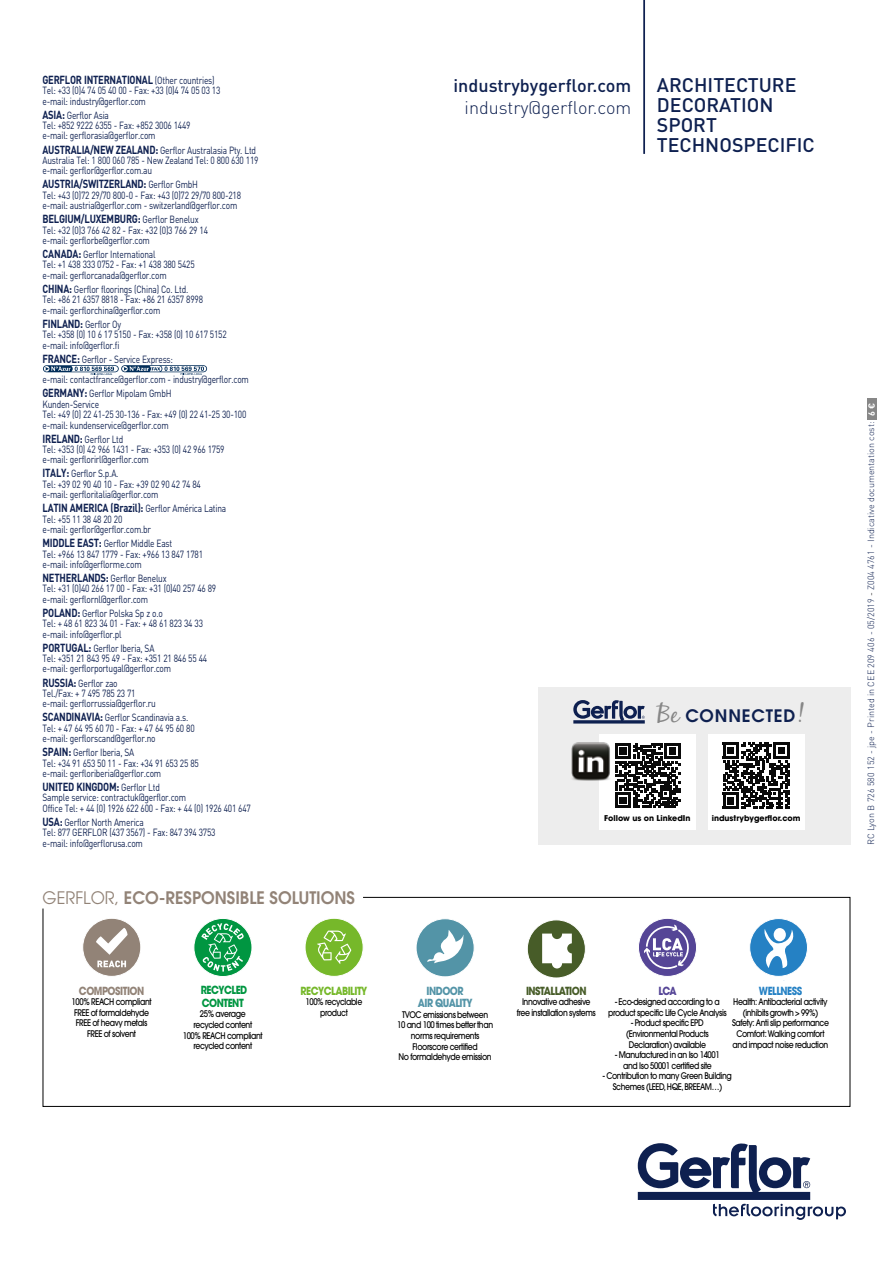
<style>
.page{position:relative;width:893px;height:1263px;background:#fff}
.page>*{position:absolute;margin:0;border:0;box-sizing:border-box;transform-origin:0 0}
.t1{font:500 19.5px/19.8px "DIN Pro";color:#0e2050}
.t2{font:500 18px "DIN";color:#0e2050}
.t3{font:300 18px "DIN";color:#0e2050}
.t4{font:600 17.1px "Avant Garde";color:#928377;scale:.95 1}
.t5{font:600 17.1px "Avant Garde";letter-spacing:.05em;color:#0e2050}
.t6{font:700 11.55px "DIN Pro";letter-spacing:-.025em;color:#0e2050;scale:.81 1}
.t7{font:700 11.1px/12.8px "Avant Garde";letter-spacing:-.05em;color:#5394a7;text-align:center;scale:.85 1}
.t8{font:700 11.1px/12.8px "ITC Avant Garde Std";letter-spacing:-.05em;color:#009641;scale:.85 1}
.t9{font:700 11.1px "Avant Garde";letter-spacing:-.05em;color:#76b82a;scale:.85 1}
.t10{font:700 11.1px "ITC Avant Garde Std";letter-spacing:-.05em;color:#475c28;scale:.85 1}
.t11{font:700 11.1px "Avant Garde";letter-spacing:-.05em;color:#928377;scale:.85 1}
.t12{font:700 11.1px "Avant Garde";letter-spacing:-.05em;color:#2581c4;scale:.85 1}
.t13{font:700 11.1px "Avant Garde";color:#554596;scale:.85 1}
.t14{font:10.35px/10.4px "DIN Pro";letter-spacing:-.025em;color:#0e2050;scale:.81 1}
.t15{font:500 9.15px/10.6px "Avant Garde";letter-spacing:-.05em;color:#000;text-align:center;scale:.85 1}
.t16{font:300 9px "DIN Pro";color:#0e2050}
.t17{font:700 7.95px "Avant Garde";color:#000}
.s1{font-weight:400;font-size:10.35px}
.s2{font-weight:700;font-size:11.55px}
.s3{font-weight:400}
.s4{font-family:"Black Jack";font-weight:400;font-size:25.65px;color:#878787}
.s5{color:#000}
</style>
<div class="page">
<svg style="left:42px;top:896px;width:809px;height:211px"></svg>
<div style="left:527px;top:919px;width:59px;height:59px;background:#475c28;border:1px solid #fff;border-radius:50%"></div>
<svg style="left:542px;top:933px;width:30px;height:35px"></svg>
<svg style="left:638px;top:918px;width:59px;height:59px"></svg>
<svg style="left:644px;top:924px;width:48px;height:46px"></svg>
<div style="left:749px;top:918px;width:59px;height:59px;background:#2581c4;border:1px solid #fff;border-radius:50%"></div>
<svg style="left:764px;top:929px;width:30px;height:39px"></svg>
<div style="left:774px;top:928px;width:12px;height:13px;background:#fff;border-radius:50%"></div>
<div style="left:305px;top:918px;width:59px;height:59px;background:#76b82a;border:1px solid #fff;border-radius:50%"></div>
<svg style="left:317px;top:930px;width:34px;height:34px"></svg>
<div style="left:416px;top:918px;width:59px;height:59px;background:#5394a7;border:1px solid #fff;border-radius:50%"></div>
<svg style="left:427px;top:930px;width:37px;height:33px"></svg>
<svg style="left:638px;top:1143px;width:208px;height:77px"></svg>
<hr style="left:643px;top:0;width:2px;height:154px;background:#0e2050">
<div style="left:867px;top:398px;width:9px;height:22px;background:#878787"></div>
<div style="left:538px;top:687px;width:312px;height:158px;background:#ededed"></div>
<svg style="left:573px;top:700px;width:72px;height:23px"></svg>
<div style="left:708px;top:734px;width:96px;height:95px;background:#fff"></div>
<svg style="left:723px;top:742px;width:66px;height:67px"></svg>
<div style="left:599px;top:734px;width:97px;height:95px;background:#fff"></div>
<svg style="left:680px;top:743px;width:1px;height:59px"></svg>
<svg style="left:615px;top:743px;width:65px;height:65px"></svg>
<img style="left:571px;top:742px;width:39px;height:39px">
<svg style="left:44px;top:365px;width:163px;height:10px"></svg>
<p class="t6" style="left:43px;top:72px;width:214px">GERFLOR INTERNATIONAL <span class="s1">(Other countries)</span></p>
<p class="t14" style="left:43px;top:85px;width:221px">Tel: +33 (0)4 74 05 40 00 - Fax: +33 (0)4 74 05 03 13 e-mail: industry@gerflor.com</p>
<p class="t14" style="left:43px;top:109px;width:184px"><span class="s2">ASIA:</span> Gerflor Asia<br>Tel: +852 9222 6355 - Fax: +852 3006 1449 e-mail: gerflorasia@gerflor.com</p>
<p class="t14" style="left:43px;top:144px;width:268px"><span class="s2">AUSTRALIA/NEW ZEALAND:</span> Gerflor Australasia Pty. Ltd<br>Australia Tel: 1 800 060 785 - New Zealand Tel: 0 800 630 119 e-mail: gerflor@gerflor.com.au</p>
<p class="t6" style="left:43px;top:176px;width:193px">AUSTRIA/SWITZERLAND: <span class="s1">Gerflor GmbH</span></p>
<p class="t14" style="left:43px;top:189px;width:247px">Tel: +43 (0)72 29/70 800-0 - Fax: +43 (0)72 29/70 800-218 e-mail: austria@gerflor.com - switzerland@gerflor.com</p>
<p class="t6" style="left:43px;top:211px;width:194px">BELGIUM/LUXEMBURG: <span class="s1">Gerflor Benelux</span></p>
<p class="t14" style="left:43px;top:224px;width:206px">Tel: +32 (0)3 766 42 82 - Fax: +32 (0)3 766 29 14 e-mail: gerflorbe@gerflor.com</p>
<p class="t14" style="left:43px;top:249px;width:189px"><span class="s2">CANADA:</span> Gerflor International<br>Tel: +1 438 333 0752 - Fax: +1 438 380 5425 e-mail: gerflorcanada@gerflor.com</p>
<p class="t14" style="left:43px;top:284px;width:200px"><span class="s2">CHINA:</span> Gerflor floorings (China) Co. Ltd.<br>Tel: +86 21 6357 8818 - Fax: +86 21 6357 8998 e-mail: gerflorchina@gerflor.com</p>
<p class="t14" style="left:43px;top:318px;width:229px"><span class="s2">FINLAND:</span> Gerflor Oy<br>Tel: +358 (0) 10 6 17 5150 - Fax: +358 (0) 10 617 5152 e-mail: info@gerflor.fi</p>
<p class="t14" style="left:43px;top:348px;width:256px;line-height:20.9px"><span class="s2">FRANCE:</span> Gerflor - Service Express:<br>e-mail: contactfrance@gerflor.com - industry@gerflor.com</p>
<p class="t14" style="left:43px;top:388px;width:253px"><span class="s2">GERMANY:</span> Gerflor Mipolam GmbH<br>Kunden-Service<br>Tel: +49 (0) 22 41-25 30-136 - Fax: +49 (0) 22 41-25 30-100 e-mail: kundenservice@gerflor.com</p>
<p class="t14" style="left:43px;top:433px;width:226px"><span class="s2">IRELAND:</span> Gerflor Ltd<br>Tel: +353 (0) 42 966 1431 - Fax: +353 (0) 42 966 1759 e-mail: gerflorirl@gerflor.com</p>
<p class="t14" style="left:43px;top:468px;width:197px"><span class="s2">ITALY:</span> Gerflor S.p.A.<br>Tel: +39 02 90 40 10 - Fax: +39 02 90 42 74 84 e-mail: gerfloritalia@gerflor.com</p>
<p class="t6" style="left:43px;top:500px;width:228px">LATIN AMERICA (Brazil): <span class="s1">Gerflor América Latina</span></p>
<p class="t14" style="left:43px;top:513px;width:136px">Tel: +55 11 38 48 20 20<br>e-mail: gerflor@gerflor.com.br</p>
<p class="t14" style="left:43px;top:538px;width:200px"><span class="s2">MIDDLE EAST:</span> Gerflor Middle East<br>Tel: +966 13 847 1779 - Fax: +966 13 847 1781 e-mail: info@gerflorme.com</p>
<p class="t14" style="left:43px;top:573px;width:216px"><span class="s2">NETHERLANDS:</span> Gerflor Benelux<br>Tel: +31 (0)40 266 17 00 - Fax: +31 (0)40 257 46 89 e-mail: gerflornl@gerflor.com</p>
<p class="t14" style="left:43px;top:607px;width:200px"><span class="s2">POLAND:</span> Gerflor Polska Sp z o.o<br>Tel: + 48 61 823 34 01 - Fax: + 48 61 823 34 33 e-mail: info@gerflor.pl</p>
<p class="t14" style="left:43px;top:642px;width:205px"><span class="s2">PORTUGAL:</span> Gerflor Iberia, SA<br>Tel: +351 21 843 95 49 - Fax: +351 21 846 55 44 e-mail: gerflorportugal@gerflor.com</p>
<p class="t14" style="left:43px;top:677px;width:141px"><span class="s2">RUSSIA:</span> Gerflor zao<br>Tel./Fax: + 7 495 785 23 71 e-mail: gerflorrussia@gerflor.ru</p>
<p class="t14" style="left:43px;top:712px;width:189px"><span class="s2">SCANDINAVIA:</span> Gerflor Scandinavia a.s.<br>Tel: + 47 64 95 60 70 - Fax: + 47 64 95 60 80 e-mail: gerflorscand@gerflor.no</p>
<p class="t14" style="left:43px;top:747px;width:195px"><span class="s2">SPAIN:</span> Gerflor Iberia, SA<br>Tel: +34 91 653 50 11 - Fax: +34 91 653 25 85 e-mail: gerfloriberia@gerflor.com</p>
<p class="t6" style="left:43px;top:779px;width:147px">UNITED KINGDOM: <span class="s1">Gerflor Ltd</span></p>
<p class="t14" style="left:43px;top:792px;width:259px">Sample service: contractuk@gerflor.com<br>Office Tel: + 44 (0) 1926 622 600 - Fax: + 44 (0) 1926 401 647</p>
<p class="t14" style="left:43px;top:816px;width:215px"><span class="s2">USA:</span> Gerflor North America<br>Tel: 877 GERFLOR (437 3567) - Fax: 847 394 3753 e-mail: info@gerflorusa.com</p>
<h3 class="t4" style="left:43px;top:886px;width:330px"><span class="s3">GERFLOR,</span> ECO-RESPONSIBLE SOLUTIONS</h3>
<h2 class="t2" style="left:453px;top:74px;width:179px">industrybygerflor.com</h2>
<h2 class="t3" style="left:465px;top:97px;width:168px">industry@gerflor.com</h2>
<h1 class="t1" style="left:657px;top:74px;width:159px">ARCHITECTURE<br>DECORATION<br>SPORT<br>TECHNOSPECIFIC</h1>
<h3 class="t5" style="left:657px;top:704px;width:149px"><span class="s4">Be</span> CONNECTED<span class="s4">!</span></h3>
<p class="t17" style="left:604px;top:813px;width:88px">Follow us on LinkedIn</p>
<p class="t17" style="left:712px;top:813px;width:90px">industrybygerflor.com</p>
<p class="t11" style="left:79px;top:983px;width:78px">COMPOSITION</p>
<p class="t15" style="left:72px;top:996px;width:96px">100% REACH compliant<br>FREE of formaldehyde<br>FREE of heavy metals<br>FREE of solvent</p>
<p class="t8" style="left:201px;top:983px;width:56px">RECYCLED<br>CONTENT</p>
<p class="t15" style="left:183px;top:1009px;width:96px">25% average<br>recycled content<br>100% REACH compliant recycled content</p>
<p class="t9" style="left:301px;top:983px;width:80px">RECYCLABILITY</p>
<p class="t15" style="left:306px;top:996px;width:68px">100% recyclable product</p>
<p class="t7" style="left:418px;top:984px;width:66px">INDOOR<br>AIR QUALITY</p>
<p class="t15" style="left:397px;top:1009px;width:114px">TVOC emissions between<br>10 and 100 times better than norms requirements<br>Floorscore certified<br>No formaldehyde emission</p>
<p class="t13" style="left:658px;top:983px;width:23px">LCA</p>
<p class="t15" style="left:608px;top:996px;width:141px">- Eco-designed according to a product specific Life Cycle Analysis</p>
<p class="t15" style="left:626px;top:1018px;width:99px">- Product specific EPD (Environmental Products<br>Declaration) available</p>
<p class="t15" style="left:615px;top:1049px;width:124px">- Manufactured in an Iso 14001 and Iso 50001 certified site</p>
<p class="t15" style="left:603px;top:1071px;width:153px">- Contribution to many Green Building<br>Schemes (LEED, HQE, BREEAM…)</p>
<p class="t12" style="left:759px;top:983px;width:52px">WELLNESS</p>
<p class="t15" style="left:732px;top:996px;width:116px">Health: Antibacterial activity (inhibits growth &gt; 99%)<br>Safety: Anti slip performance<br>Comfort: Walking comfort and impact noise reduction</p>
<p class="t10" style="left:526px;top:983px;width:73px">INSTALLATION</p>
<p class="t15" style="left:517px;top:996px;width:95px">Innovative adhesive free installation systems</p>
<p class="t16" style="left:865px;top:845px;width:444px;rotate:-90deg">RC Lyon B 726 580 152 - jpe - Printed in CEE 209 406 - 05/2019 <span class="s5">-</span> Z004 4761 - Indicative documentation cost: <sub>6</sub> <sub>€</sub></p>
</div>
